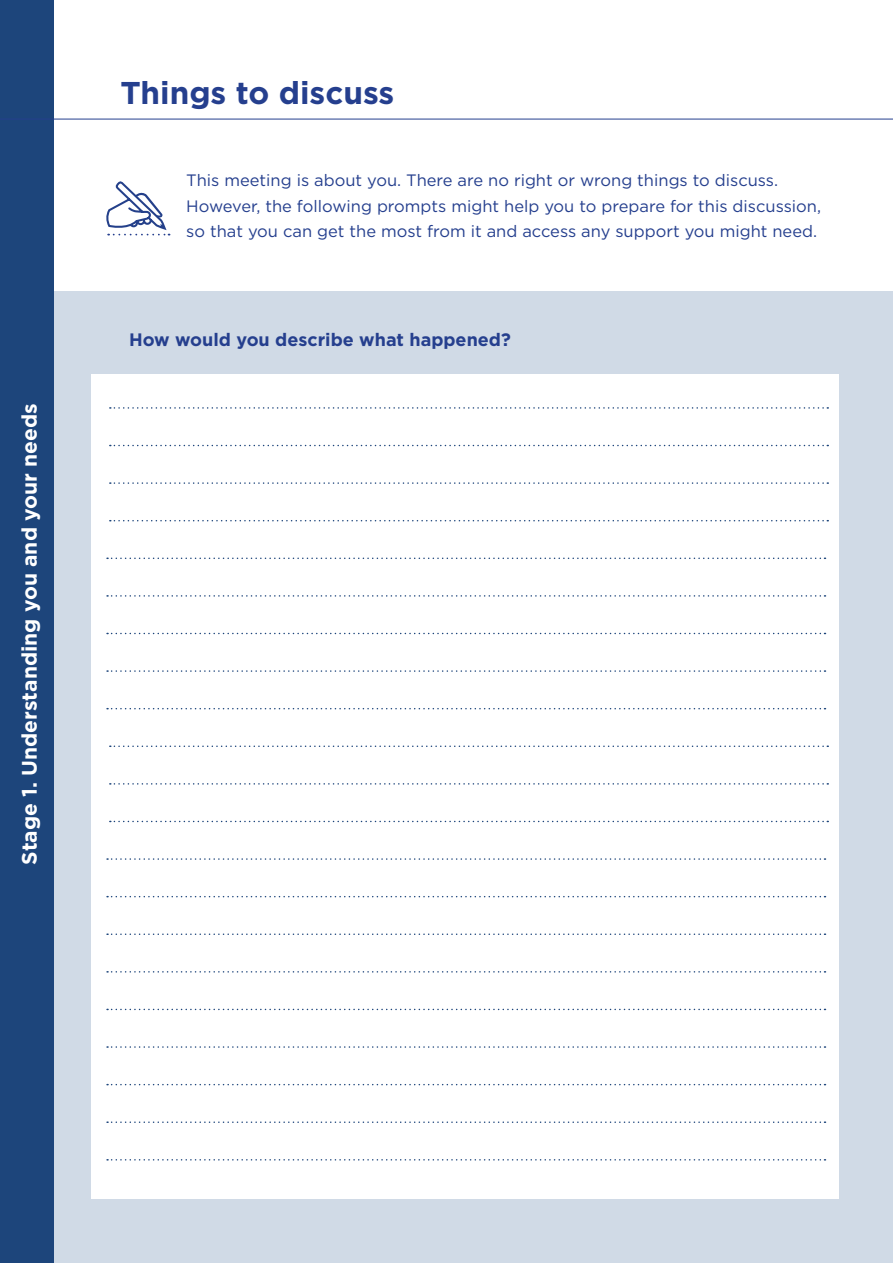
<style>
.page{position:relative;width:893px;height:1263px;background:#fff}
.page>*{position:absolute;margin:0;border:0;box-sizing:border-box;transform-origin:0 0}
.t1{font:700 31.5px "Gotham";color:#253f8e}
.t2{font:700 21px "Gotham";color:#fff}
.t3{font:700 18px "Gotham";color:#253f8e}
.t4{font:16.5px/25.5px "Gotham";color:#253f8e}
</style>
<div class="page">
<div style="left:0;top:0;width:54px;height:1263px;background:#1d457b"></div>
<hr style="left:0;top:119px;width:893px;height:1px;background:#253f8e">
<div style="left:54px;top:292px;width:839px;height:971px;background:#d0dae6"></div>
<div style="left:91px;top:374px;width:748px;height:825px;background:#fff"></div>
<svg style="left:107px;top:181px;width:63px;height:54px"></svg>
<svg style="left:107px;top:670px;width:718px;height:2px"></svg>
<svg style="left:107px;top:708px;width:718px;height:1px"></svg>
<svg style="left:107px;top:633px;width:718px;height:1px"></svg>
<svg style="left:107px;top:595px;width:718px;height:2px"></svg>
<svg style="left:107px;top:557px;width:718px;height:2px"></svg>
<svg style="left:110px;top:520px;width:718px;height:1px"></svg>
<svg style="left:110px;top:482px;width:718px;height:2px"></svg>
<svg style="left:110px;top:445px;width:718px;height:1px"></svg>
<svg style="left:107px;top:971px;width:718px;height:1px"></svg>
<svg style="left:107px;top:1009px;width:718px;height:1px"></svg>
<svg style="left:107px;top:933px;width:718px;height:2px"></svg>
<svg style="left:107px;top:896px;width:718px;height:1px"></svg>
<svg style="left:107px;top:858px;width:718px;height:2px"></svg>
<svg style="left:110px;top:821px;width:718px;height:1px"></svg>
<svg style="left:110px;top:783px;width:718px;height:2px"></svg>
<svg style="left:110px;top:745px;width:718px;height:2px"></svg>
<svg style="left:107px;top:1159px;width:718px;height:1px"></svg>
<svg style="left:107px;top:1121px;width:718px;height:2px"></svg>
<svg style="left:107px;top:1084px;width:718px;height:1px"></svg>
<svg style="left:107px;top:1046px;width:718px;height:2px"></svg>
<svg style="left:110px;top:407px;width:718px;height:2px"></svg>
<p class="t2" style="left:15px;top:865px;width:463px;rotate:-90deg">Stage 1. Understanding you and your needs</p>
<p class="t1" style="left:120px;top:72px;width:276px">Things to discuss</p>
<p class="t4" style="left:186px;top:167px;width:636px">This meeting is about you. There are no right or wrong things to discuss.<br>However, the following prompts might help you to prepare for this discussion, so that you can get the most from it and access any support you might need.</p>
<p class="t3" style="left:129px;top:328px;width:383px">How would you describe what happened?</p>
</div>
